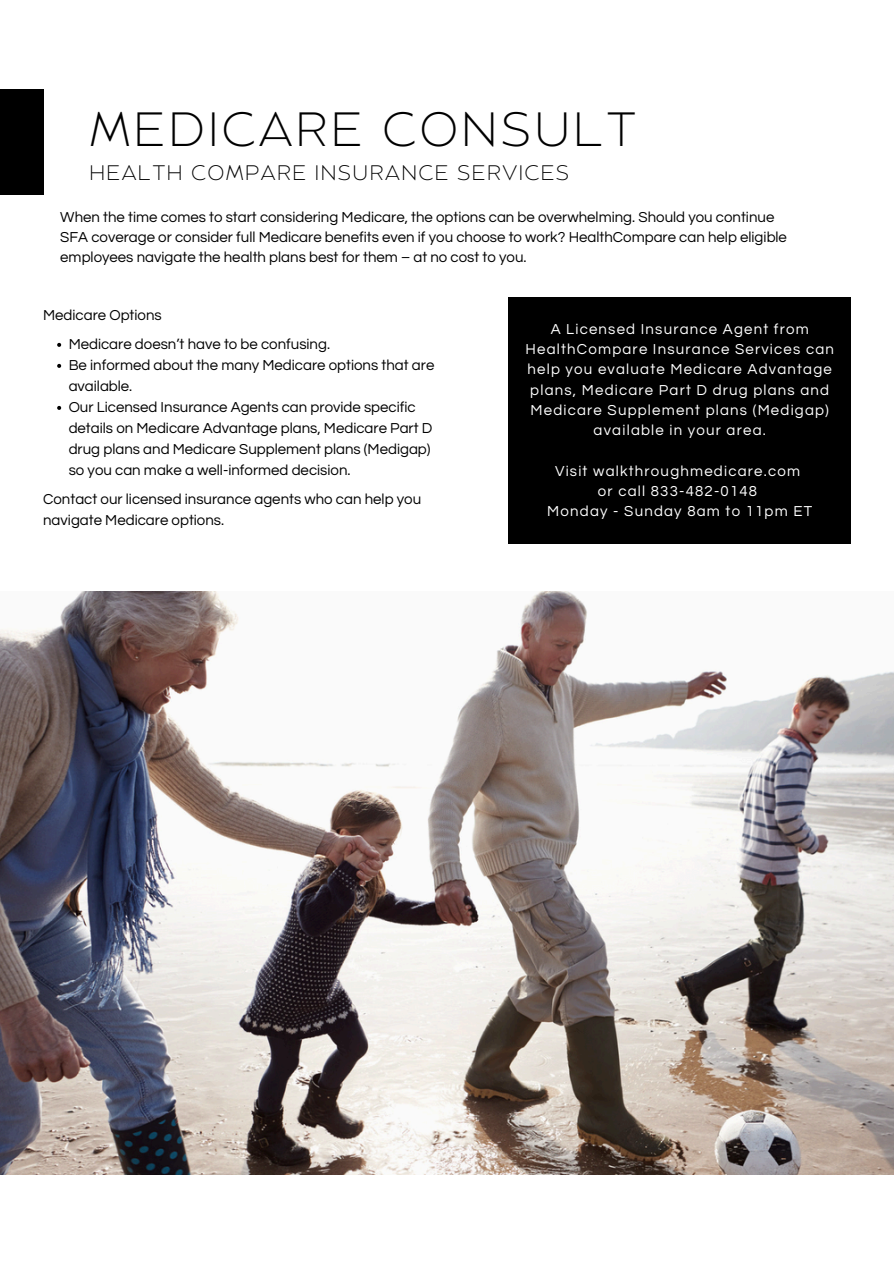
<style>
.page{position:relative;width:894px;height:1264px;background:#fff}
.page>*{position:absolute;margin:0;border:0;box-sizing:border-box;transform-origin:0 0}
.t1{font:200 48px "Balgin";letter-spacing:.07em;color:#000}
.t2{font:200 21px "Balgin";letter-spacing:.07em;color:#000}
.t3{font:15px/21px "Questrial";color:#000}
.t4{font:15px/20.2px "Questrial";letter-spacing:.08em;color:#fff;text-align:center}
</style>
<div class="page">
<img style="left:0;top:591px;width:893px;height:583px">
<div style="left:0;top:89px;width:43px;height:106px;background:#000"></div>
<svg style="left:57px;top:343px;width:4px;height:4px"></svg>
<svg style="left:57px;top:364px;width:4px;height:4px"></svg>
<svg style="left:57px;top:406px;width:4px;height:4px"></svg>
<div style="left:508px;top:297px;width:342px;height:246px;background:#000"></div>
<p class="t1" style="left:89px;top:110px;width:548px">MEDICARE CONSULT</p>
<p class="t2" style="left:89px;top:164px;width:481px">HEALTH COMPARE INSURANCE SERVICES</p>
<p class="t3" style="left:60px;top:207px;width:728px;line-height:20.2px">When the time comes to start considering Medicare, the options can be overwhelming. Should you continue<br>SFA coverage or consider full Medicare benefits even if you choose to work? HealthCompare can help eligible employees navigate the health plans best for them – at no cost to you.</p>
<h1 class="t3" style="left:43px;top:305px;width:120px">Medicare Options</h1>
<h2 class="t3" style="left:69px;top:334px;width:263px">Medicare doesn’t have to be confusing.</h2>
<p class="t3" style="left:69px;top:355px;width:367px">Be informed about the many Medicare options that are available.</p>
<p class="t3" style="left:69px;top:397px;width:365px">Our Licensed Insurance Agents can provide specific details on Medicare Advantage plans, Medicare Part D drug plans and Medicare Supplement plans (Medigap) so you can make a well-informed decision.</p>
<p class="t3" style="left:43px;top:489px;width:379px">Contact our licensed insurance agents who can help you navigate Medicare options.</p>
<p class="t4" style="left:525px;top:319px;width:310px">A Licensed Insurance Agent from HealthCompare Insurance Services can help you evaluate Medicare Advantage plans, Medicare Part D drug plans and Medicare Supplement plans (Medigap) available in your area.</p>
<p class="t4" style="left:555px;top:461px;width:246px">Visit walkthroughmedicare.com</p>
<p class="t4" style="left:597px;top:481px;width:161px">or call 833-482-0148</p>
<p class="t4" style="left:547px;top:501px;width:266px">Monday - Sunday 8am to 11pm ET</p>
</div>
